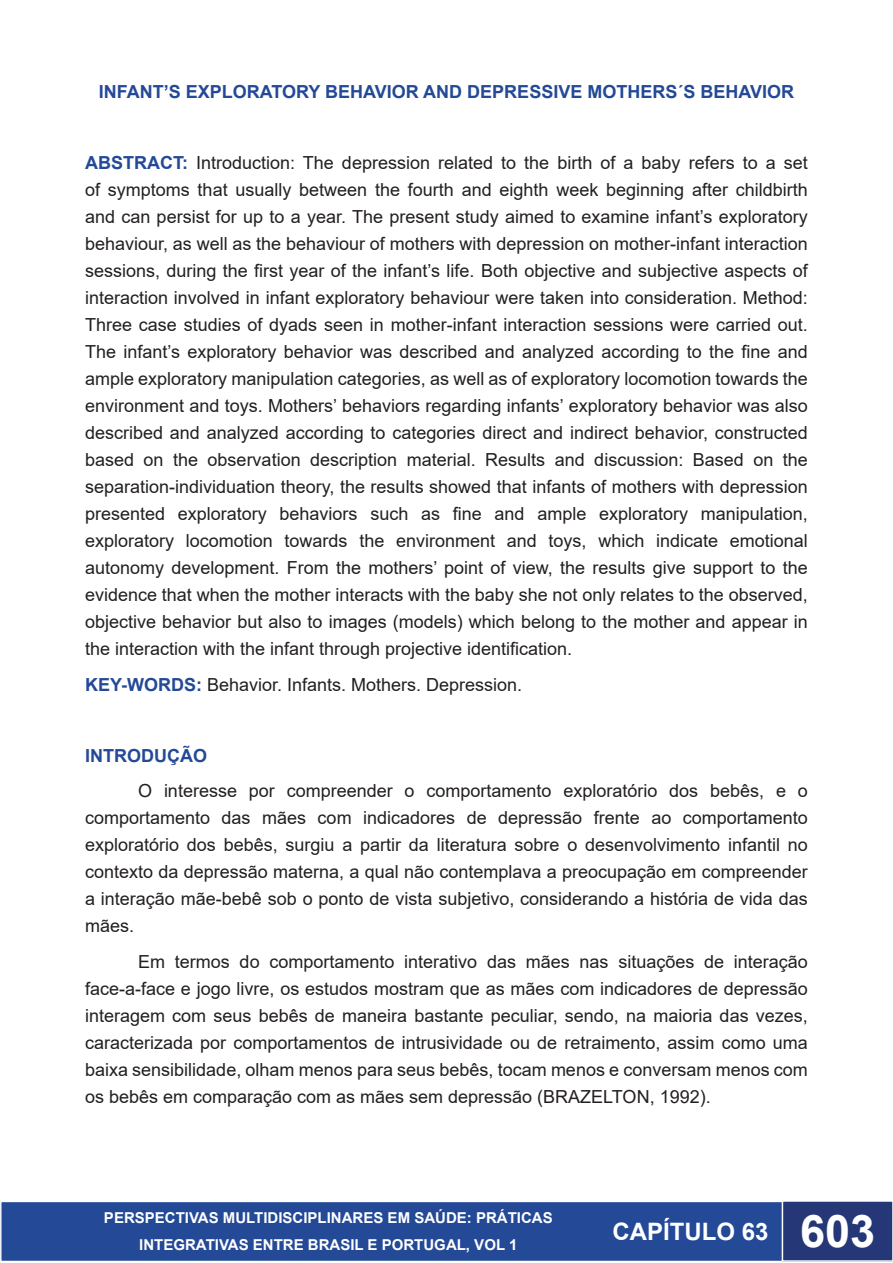
<style>
.page{position:relative;width:893px;height:1263px;background:#fff}
.page>*{position:absolute;margin:0;border:0;box-sizing:border-box;transform-origin:0 0}
.t1{font:700 24px "Arial";color:#fff}
.t2{font:18px/27px "Arial";color:#231f20;text-align:justify}
.t3{font:700 18px "Arial";color:#234997}
.t4{font:700 15px/27px "Arial";color:#fff;text-align:center}
.s1{font-weight:700;color:#234997}
.s2{font-size:45px}
</style>
<div class="page">
<div style="left:1px;top:1201px;width:782px;height:60px;background:#234997"></div>
<div style="left:0;top:1201px;width:784px;height:61px;border:2px solid #fff"></div>
<svg style="left:0;top:1200px;width:1px;height:62px"></svg>
<div style="left:782px;top:1201px;width:111px;height:60px;background:#253777"></div>
<div style="left:782px;top:1200px;width:111px;height:62px;border:2px solid #fff"></div>
<p class="t3" style="left:99px;top:79px;width:697px">INFANT’S EXPLORATORY BEHAVIOR AND DEPRESSIVE MOTHERS´S BEHAVIOR</p>
<p class="t2" style="left:85px;top:149px;width:724px"><span class="s1">ABSTRACT:</span> Introduction: The depression related to the birth of a baby refers to a set of symptoms that usually between the fourth and eighth week beginning after childbirth and can persist for up to a year. The present study aimed to examine infant’s exploratory behaviour, as well as the behaviour of mothers with depression on mother-infant interaction sessions, during the first year of the infant’s life. Both objective and subjective aspects of interaction involved in infant exploratory behaviour were taken into consideration. Method:<br>Three case studies of dyads seen in mother-infant interaction sessions were carried out.<br>The infant’s exploratory behavior was described and analyzed according to the fine and ample exploratory manipulation categories, as well as of exploratory locomotion towards the environment and toys. Mothers’ behaviors regarding infants’ exploratory behavior was also described and analyzed according to categories direct and indirect behavior, constructed based on the observation description material. Results and discussion: Based on the separation-individuation theory, the results showed that infants of mothers with depression presented exploratory behaviors such as fine and ample exploratory manipulation, exploratory locomotion towards the environment and toys, which indicate emotional autonomy development. From the mothers’ point of view, the results give support to the evidence that when the mother interacts with the baby she not only relates to the observed, objective behavior but also to images (models) which belong to the mother and appear in the interaction with the infant through projective identification.</p>
<p class="t2" style="left:85px;top:671px;width:439px"><span class="s1">KEY-WORDS:</span> Behavior. Infants. Mothers. Depression.</p>
<p class="t3" style="left:85px;top:743px;width:123px">INTRODUÇÃO</p>
<p class="t2" style="left:85px;top:777px;width:724px;text-indent:53px">O interesse por compreender o comportamento exploratório dos bebês, e o comportamento das mães com indicadores de depressão frente ao comportamento exploratório dos bebês, surgiu a partir da literatura sobre o desenvolvimento infantil no contexto da depressão materna, a qual não contemplava a preocupação em compreender a interação mãe-bebê sob o ponto de vista subjetivo, considerando a história de vida das mães.</p>
<p class="t2" style="left:85px;top:948px;width:724px;text-indent:53px">Em termos do comportamento interativo das mães nas situações de interação face-a-face e jogo livre, os estudos mostram que as mães com indicadores de depressão interagem com seus bebês de maneira bastante peculiar, sendo, na maioria das vezes, caracterizada por comportamentos de intrusividade ou de retraimento, assim como uma baixa sensibilidade, olham menos para seus bebês, tocam menos e conversam menos com os bebês em comparação com as mães sem depressão (BRAZELTON, 1992).</p>
<p class="t4" style="left:104px;top:1205px;width:450px">PERSPECTIVAS MULTIDISCIPLINARES EM SAÚDE: PRÁTICAS<br>INTEGRATIVAS ENTRE BRASIL E PORTUGAL, VOL 1</p>
<h1 class="t1" style="left:612px;top:1215px;width:264px">CAPÍTULO 63 <span class="s2">603</span></h1>
</div>
